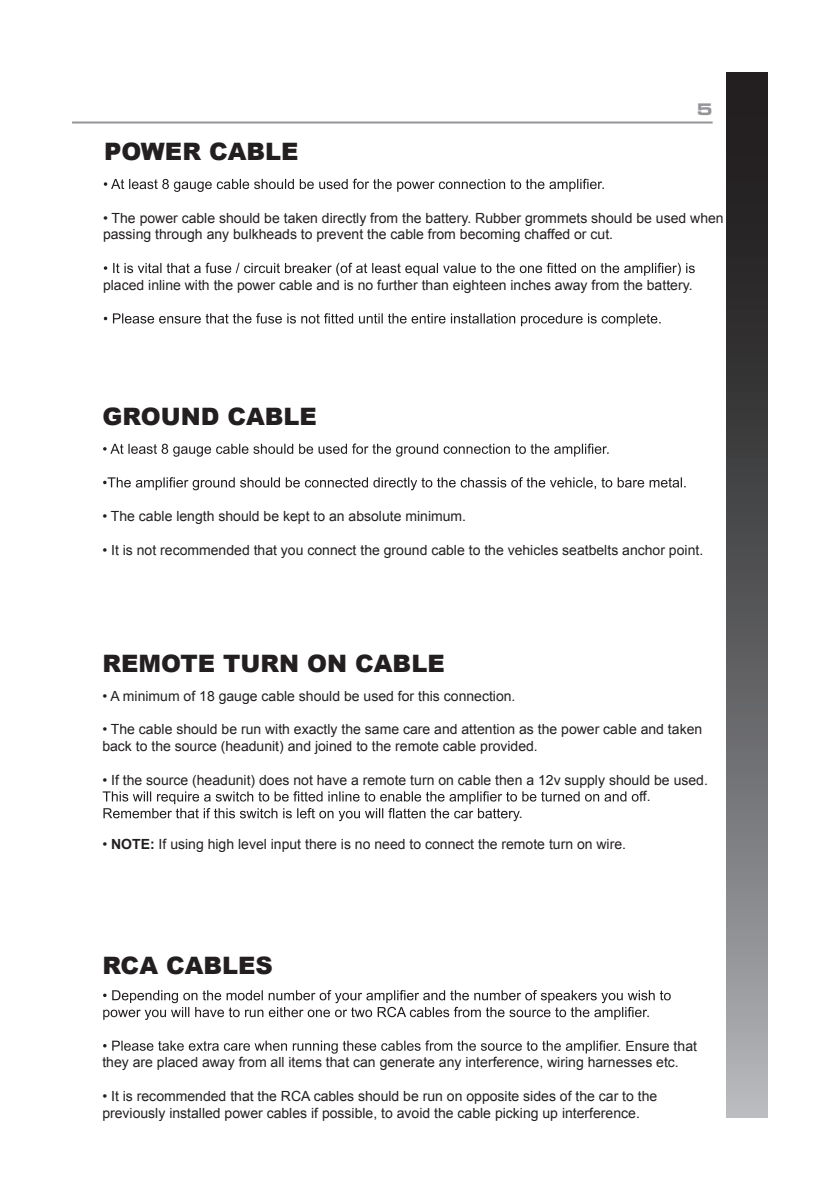
<style>
.page{position:relative;width:840px;height:1191px;background:#fff}
.page>*{position:absolute;margin:0;border:0;box-sizing:border-box;transform-origin:0 0}
.t1{font:900 24px "Arial";color:#231f20}
.t2{font:16px "Eurostile LT Std Bold Ex 2";color:#939598}
.t3{font:14px/16.8px "Arial";color:#231f20}
.s1{font-weight:700}
</style>
<div class="page">
<svg style="left:104px;top:179px;width:499px;height:13px"></svg>
<svg style="left:104px;top:263px;width:590px;height:13px"></svg>
<svg style="left:104px;top:313px;width:556px;height:13px"></svg>
<svg style="left:726px;top:72px;width:41px;height:1045px"></svg>
<hr style="left:72px;top:121px;width:640px;height:2px;background:#939598">
<svg style="left:103px;top:443px;width:505px;height:14px"></svg>
<svg style="left:103px;top:477px;width:582px;height:13px"></svg>
<svg style="left:103px;top:791px;width:540px;height:30px"></svg>
<svg style="left:103px;top:990px;width:567px;height:30px"></svg>
<svg style="left:103px;top:1040px;width:515px;height:13px"></svg>
<h1 class="t1" style="left:104px;top:134px;width:196px">POWER CABLE</h1>
<p class="t2" style="left:696px;top:98px;width:17px">5</p>
<p class="t3" style="left:103px;top:209px;width:621px">• The power cable should be taken directly from the battery. Rubber grommets should be used when passing through any bulkheads to prevent the cable from becoming chaffed or cut.</p>
<p class="t3" style="left:103px;top:277px;width:590px">placed inline with the power cable and is no further than eighteen inches away from the battery.</p>
<h1 class="t1" style="left:102px;top:399px;width:216px">GROUND CABLE</h1>
<p class="t3" style="left:102px;top:508px;width:365px">• The cable length should be kept to an absolute minimum.</p>
<p class="t3" style="left:102px;top:541px;width:602px">• It is not recommended that you connect the ground cable to the vehicles seatbelts anchor point.</p>
<h1 class="t1" style="left:102px;top:646px;width:344px">REMOTE TURN ON CABLE</h1>
<p class="t3" style="left:102px;top:687px;width:414px">• A minimum of 18 gauge cable should be used for this connection.</p>
<p class="t3" style="left:102px;top:721px;width:601px">• The cable should be run with exactly the same care and attention as the power cable and taken back to the source (headunit) and joined to the remote cable provided.</p>
<p class="t3" style="left:102px;top:771px;width:606px">• If the source (headunit) does not have a remote turn on cable then a 12v supply should be used.</p>
<p class="t3" style="left:518px;top:805px;width:5px">.</p>
<p class="t3" style="left:102px;top:835px;width:525px">• <span class="s1">NOTE:</span> If using high level input there is no need to connect the remote turn on wire.</p>
<p class="t3" style="left:642px;top:788px;width:9px">f.</p>
<h1 class="t1" style="left:102px;top:948px;width:172px">RCA CABLES</h1>
<p class="t3" style="left:102px;top:1037px;width:596px;text-indent:515px">. Ensure that they are placed away from all items that can generate any interference, wiring harnesses etc.</p>
<p class="t3" style="left:102px;top:1088px;width:556px">• It is recommended that the RCA cables should be run on opposite sides of the car to the previously installed power cables if possible, to avoid the cable picking up interference.</p>
</div>
